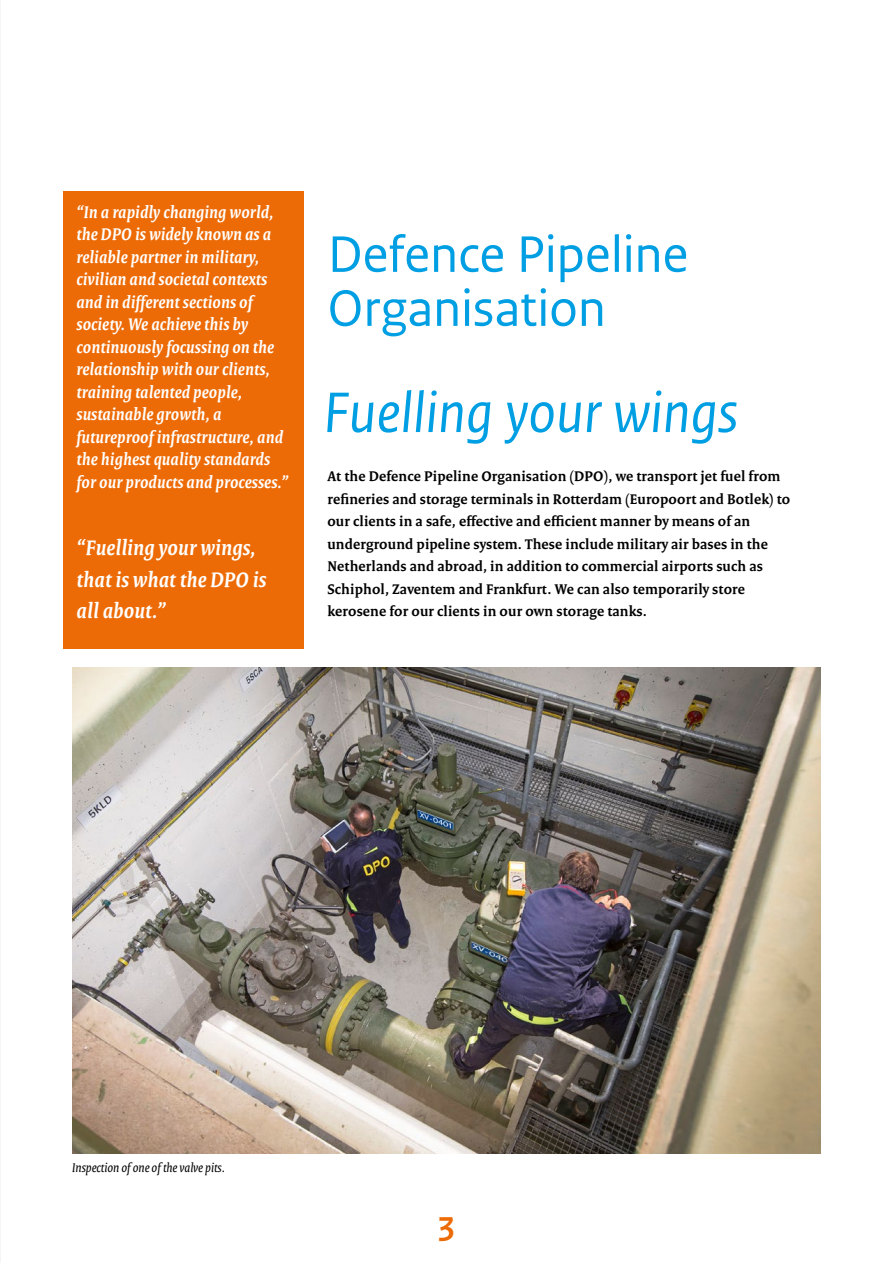
<style>
.page{position:relative;width:893px;height:1263px;background:#fff}
.page>*{position:absolute;margin:0;border:0;box-sizing:border-box;transform-origin:0 0}
.t1{font:italic 60px "Rijksoverheid Sans Text";letter-spacing:-.005em;color:#009fe3}
.t2{font:54px/54px "Rijksoverheid Sans Text";letter-spacing:-.01em;color:#009fe3}
.t3{font:700 36px "Rijksoverheid Sans Heading";color:#ed6b06}
.t4{font:italic 700 22.5px/31.5px "Rijksoverheid Serif";letter-spacing:.01em;color:#fff}
.t5{font:italic 700 18px/22.5px "Rijksoverheid Serif";letter-spacing:.01em;color:#fff}
.t6{font:700 15px/22.5px "Rijksoverheid Serif";letter-spacing:.01em;color:#000}
.t7{font:italic 13.5px "Rijksoverheid Serif";color:#000}
</style>
<div class="page">
<img style="left:72px;top:668px;width:749px;height:486px">
<div style="left:64px;top:191px;width:240px;height:458px;background:#ed6b06"></div>
<p class="t5" style="left:77px;top:201px;width:213px">“In a rapidly changing world, the DPO is widely known as a reliable partner in military, civilian and societal contexts and in different sections of society. We achieve this by continuously focussing on the relationship with our clients, training talented people, sustainable growth, a futureproof infrastructure, and the highest quality standards for our products and processes.”</p>
<h3 class="t4" style="left:77px;top:532px;width:191px">“Fuelling your wings, that is what the DPO is all about.”</h3>
<h2 class="t2" style="left:327px;top:228px;width:363px">Defence Pipeline<br>Organisation</h2>
<h1 class="t1" style="left:323px;top:379px;width:416px">Fuelling your wings</h1>
<p class="t6" style="left:327px;top:465px;width:464px">At the Defence Pipeline Organisation (DPO), we transport jet fuel from refineries and storage terminals in Rotterdam (Europoort and Botlek) to our clients in a safe, effective and efficient manner by means of an underground pipeline system. These include military air bases in the Netherlands and abroad, in addition to commercial airports such as Schiphol, Zaventem and Frankfurt. We can also temporarily store kerosene for our clients in our own storage tanks.</p>
<p class="t7" style="left:72px;top:1159px;width:155px">Inspection of one of the valve pits.</p>
<h3 class="t3" style="left:438px;top:1203px;width:18px">3</h3>
</div>
